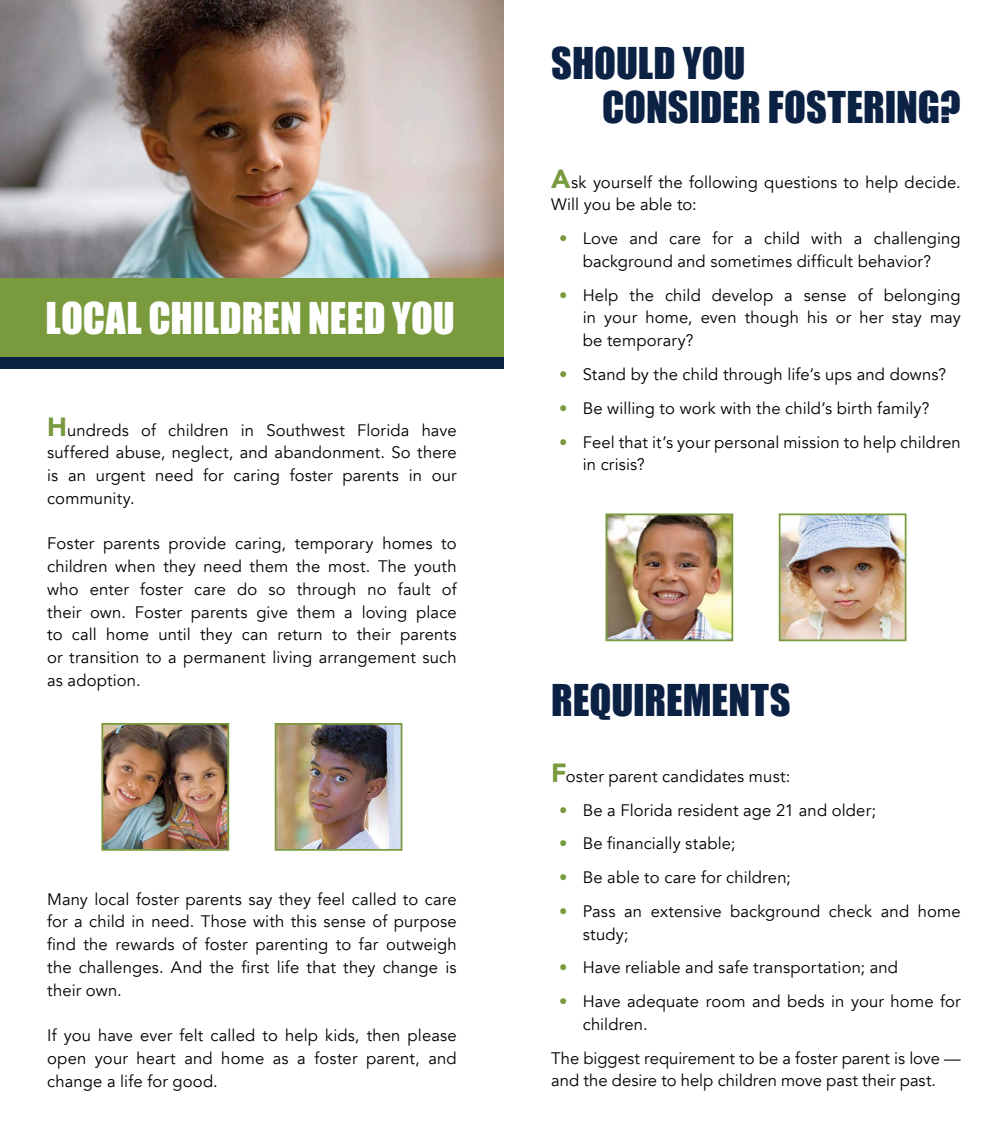
<style>
.page{position:relative;width:1008px;height:1134px;background:#fff}
.page>*{position:absolute;margin:0;border:0;box-sizing:border-box;transform-origin:0 0}
.t1{font:40.25px "Impact";letter-spacing:-.005em;color:#0c2245}
.t2{font:40.25px "Impact";letter-spacing:-.005em;color:#fff}
.t3{font:16.62px/22.8px "Avenir";letter-spacing:.01em;color:#000;text-align:justify}
.s1{font-weight:900;font-size:26.25px;color:#799a3d}
.s2{color:#799a3d}
</style>
<div class="page">
<div style="left:0;top:357px;width:504px;height:11px;background:#0c2245"></div>
<img style="left:0;top:0;width:504px;height:278px">
<div style="left:0;top:278px;width:504px;height:79px;background:#799a3d"></div>
<img style="left:104px;top:726px;width:122px;height:122px">
<div style="left:101px;top:723px;width:128px;height:128px;border:2px solid #799a3d"></div>
<img style="left:278px;top:726px;width:121px;height:122px">
<div style="left:275px;top:723px;width:127px;height:128px;border:2px solid #799a3d"></div>
<img style="left:609px;top:516px;width:121px;height:122px">
<div style="left:606px;top:513px;width:127px;height:128px;border:2px solid #799a3d"></div>
<img style="left:782px;top:516px;width:121px;height:122px">
<div style="left:779px;top:513px;width:127px;height:128px;border:2px solid #799a3d"></div>
<p class="t2" style="left:45px;top:287px;width:411px">LOCAL CHILDREN NEED YOU</p>
<p class="t3" style="left:47px;top:419px;width:411px"><span class="s1">H</span>undreds of children in Southwest Florida have suffered abuse, neglect, and abandonment. So there is an urgent need for caring foster parents in our community.</p>
<p class="t3" style="left:47px;top:533px;width:411px">Foster parents provide caring, temporary homes to children when they need them the most. The youth who enter foster care do so through no fault of their own. Foster parents give them a loving place to call home until they can return to their parents or transition to a permanent living arrangement such as adoption.</p>
<p class="t3" style="left:47px;top:888px;width:411px">Many local foster parents say they feel called to care for a child in need. Those with this sense of purpose find the rewards of foster parenting to far outweigh the challenges. And the first life that they change is their own.</p>
<p class="t3" style="left:47px;top:1024px;width:411px">If you have ever felt called to help kids, then please open your heart and home as a foster parent, and change a life for good.</p>
<p class="t1" style="left:551px;top:32px;width:196px">SHOULD YOU</p>
<p class="t1" style="left:602px;top:76px;width:360px">CONSIDER FOSTERING?</p>
<p class="t3" style="left:551px;top:171px;width:411px"><span class="s1">A</span>sk yourself the following questions to help decide.<br>Will you be able to:</p>
<p class="t3" style="left:559px;top:227px;width:403px;text-align:center"><span class="s2">•</span> Love and care for a child with a challenging background and sometimes difficult behavior?</p>
<p class="t3" style="left:583px;top:284px;width:380px;text-indent:-24px"><span class="s2">•</span> Help the child develop a sense of belonging in your home, even though his or her stay may be temporary?</p>
<p class="t3" style="left:559px;top:363px;width:388px"><span class="s2">•</span> Stand by the child through life’s ups and downs?</p>
<p class="t3" style="left:559px;top:397px;width:372px"><span class="s2">•</span> Be willing to work with the child’s birth family?</p>
<p class="t3" style="left:583px;top:431px;width:379px;text-indent:-24px"><span class="s2">•</span> Feel that it’s your personal mission to help children in crisis?</p>
<p class="t1" style="left:551px;top:669px;width:241px">REQUIREMENTS</p>
<p class="t3" style="left:551px;top:765px;width:241px"><span class="s1">F</span>oster parent candidates must:</p>
<p class="t3" style="left:559px;top:799px;width:318px"><span class="s2">•</span> Be a Florida resident age 21 and older;</p>
<p class="t3" style="left:559px;top:833px;width:178px"><span class="s2">•</span> Be financially stable;</p>
<p class="t3" style="left:559px;top:866px;width:233px"><span class="s2">•</span> Be able to care for children;</p>
<p class="t3" style="left:583px;top:900px;width:379px;text-indent:-24px"><span class="s2">•</span> Pass an extensive background check and home study;</p>
<p class="t3" style="left:559px;top:957px;width:340px"><span class="s2">•</span> Have reliable and safe transportation; and</p>
<p class="t3" style="left:583px;top:990px;width:379px;text-indent:-24px"><span class="s2">•</span> Have adequate room and beds in your home for children.</p>
<p class="t3" style="left:551px;top:1047px;width:411px">The biggest requirement to be a foster parent is love — and the desire to help children move past their past.</p>
</div>
